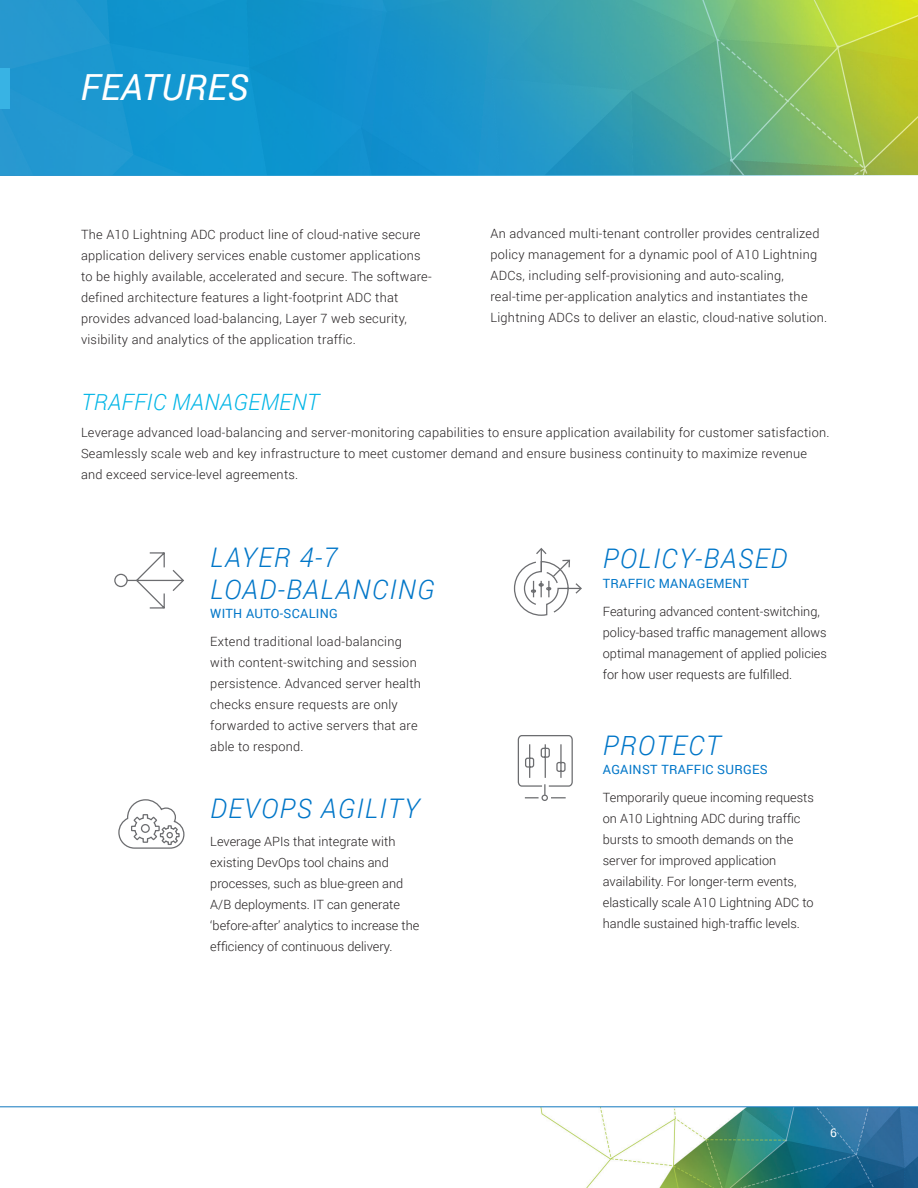
<style>
.page{position:relative;width:918px;height:1188px;background:#fff}
.page>*{position:absolute;margin:0;border:0;box-sizing:border-box;transform-origin:0 0}
.L1_Head{font:italic 36px "Roboto";letter-spacing:.01em;color:#fff}
.L2_Head{font:italic 300 27px/31.5px "Roboto";letter-spacing:.05em;color:#0076c8}
.L3_Head{font:italic 300 22.5px "Roboto";letter-spacing:.015em;color:#00b5e6}
.body_text{font:300 12.75px/21px "Roboto";letter-spacing:.02em;color:#231f20}
.body_text-2{font:300 12.75px/21px "Roboto";color:#231f20}
.L4_Head{font:12.75px "Roboto";letter-spacing:.02em;color:#0076c8}
.t1{font:12px "Roboto";color:#fff}
</style>
<div class="page">
<img style="left:540px;top:1108px;width:378px;height:80px">
<hr style="left:0;top:1107px;width:918px;height:1px;background:#1077be">
<svg style="left:0;top:0;width:918px;height:176px;background:#3ba1ac"></svg>
<div style="left:0;top:68px;width:9px;height:41px;background:#38b3e4"></div>
<svg style="left:114px;top:552px;width:70px;height:57px"></svg>
<svg style="left:513px;top:548px;width:69px;height:68px"></svg>
<svg style="left:118px;top:799px;width:67px;height:50px"></svg>
<svg style="left:517px;top:735px;width:56px;height:66px"></svg>
<p class="L1_Head" style="left:81px;top:62px;width:169px">FEATURES</p>
<p class="body_text" style="left:81px;top:224px;width:352px">The A10 Lightning ADC product line of cloud-native secure application delivery services enable customer applications to be highly available, accelerated and secure. The software&shy;defined architecture features a light-footprint ADC that provides advanced load-balancing, Layer 7 web security, visibility and analytics of the application traffic.</p>
<p class="body_text" style="left:490px;top:223px;width:338px">An advanced multi-tenant controller provides centralized policy management for a dynamic pool of A10 Lightning ADCs, including self-provisioning and auto-scaling, real-time per-application analytics and instantiates the Lightning ADCs to deliver an elastic, cloud-native solution.</p>
<p class="L3_Head" style="left:81px;top:386px;width:240px">TRAFFIC MANAGEMENT</p>
<p class="body_text" style="left:81px;top:422px;width:750px">Leverage advanced load-balancing and server-monitoring capabilities to ensure application availability for customer satisfaction.<br>Seamlessly scale web and key infrastructure to meet customer demand and ensure business continuity to maximize revenue and exceed service-level agreements.</p>
<p class="L2_Head" style="left:210px;top:541px;width:226px">LAYER 4-7<br>LOAD-BALANCING</p>
<p class="L4_Head" style="left:210px;top:605px;width:129px">WITH AUTO-SCALING</p>
<p class="body_text" style="left:210px;top:631px;width:212px">Extend traditional load-balancing with content-switching and session persistence. Advanced server health checks ensure requests are only forwarded to active servers that are able to respond.</p>
<p class="L2_Head" style="left:210px;top:792px;width:210px">DEVOPS AGILITY</p>
<p class="body_text-2" style="left:210px;top:830px;width:211px">Leverage APIs that integrate with existing DevOps tool chains and processes, such as blue-green and A/B deployments. IT can generate ‘before-after’ analytics to increase the efficiency of continuous delivery.</p>
<p class="L2_Head" style="left:603px;top:542px;width:186px">POLICY-BASED</p>
<p class="L4_Head" style="left:603px;top:574px;width:148px">TRAFFIC MANAGEMENT</p>
<p class="body_text-2" style="left:603px;top:600px;width:226px">Featuring advanced content-switching, policy-based traffic management allows optimal management of applied policies for how user requests are fulfilled.</p>
<p class="L2_Head" style="left:603px;top:728px;width:119px">PROTECT</p>
<p class="L4_Head" style="left:603px;top:761px;width:166px">AGAINST TRAFFIC SURGES</p>
<p class="body_text-2" style="left:603px;top:786px;width:213px">Temporarily queue incoming requests on A10 Lightning ADC during traffic bursts to smooth demands on the server for improved application availability. For longer-term events, elastically scale A10 Lightning ADC to handle sustained high-traffic levels.</p>
<p class="t1" style="left:830px;top:1124px;width:8px">6</p>
</div>
